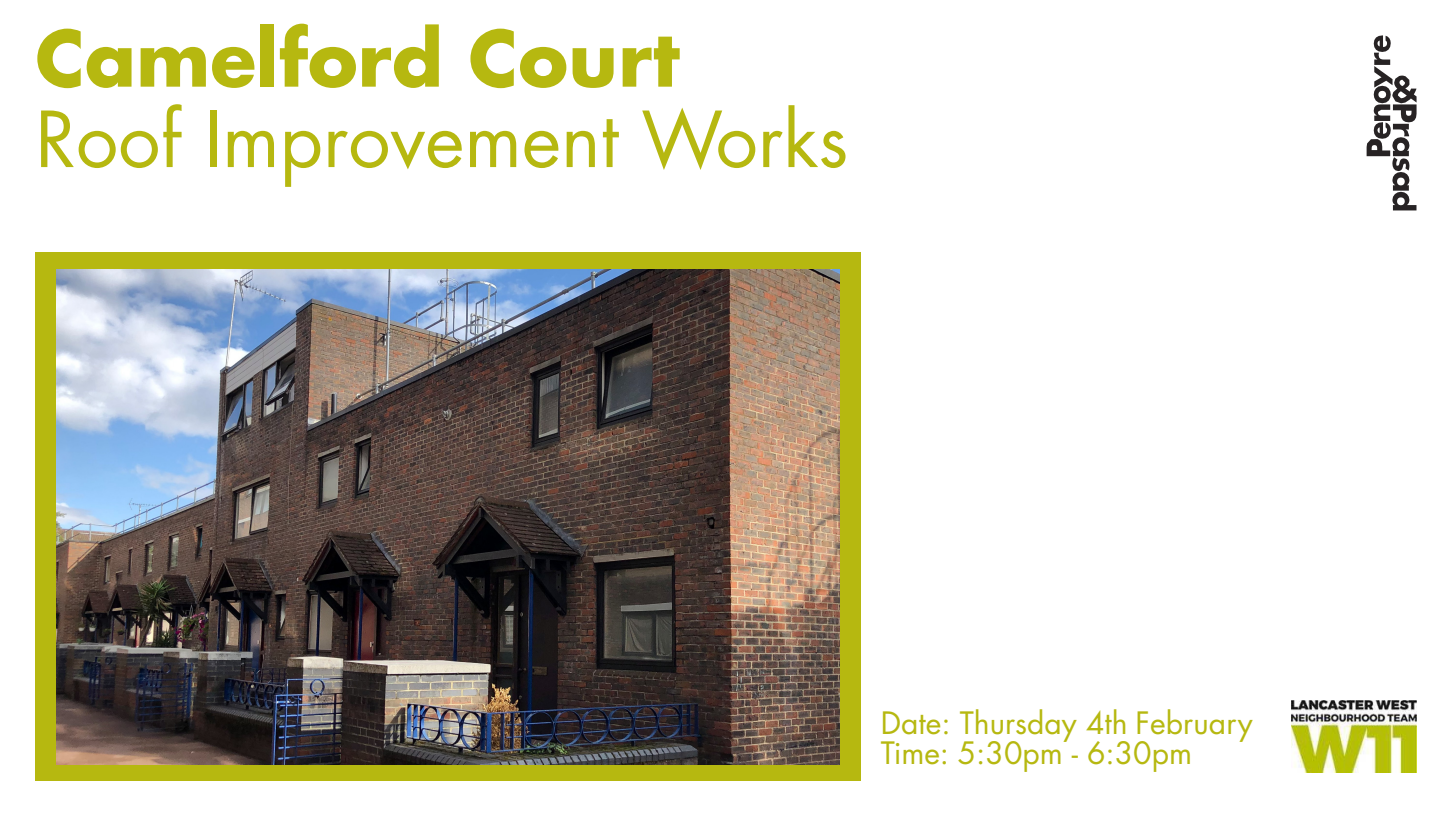
<style>
.page{position:relative;width:1452px;height:817px;background:#fff}
.page>*{position:absolute;margin:0;border:0;box-sizing:border-box;transform-origin:0 0}
.t1{font:75px "Futura Std";color:#b6b810}
.t2{font:700 75px "Futura Std";color:#b6b810}
.t3{font:30px/30px "Futura Std";color:#b6b810}
</style>
<div class="page">
<div style="left:35px;top:253px;width:825px;height:528px;background:#b6b810"></div>
<img style="left:56px;top:270px;width:783px;height:494px">
<svg style="left:1366px;top:35px;width:50px;height:175px"></svg>
<img style="left:1291px;top:700px;width:125px;height:72px">
<h2 class="t2" style="left:35px;top:9px;width:645px">Camelford Court</h2>
<h2 class="t1" style="left:35px;top:92px;width:814px">Roof Improvement Works</h2>
<p class="t3" style="left:880px;top:709px;width:373px">Date: Thursday 4th February<br>Time: 5:30pm - 6:30pm</p>
</div>
